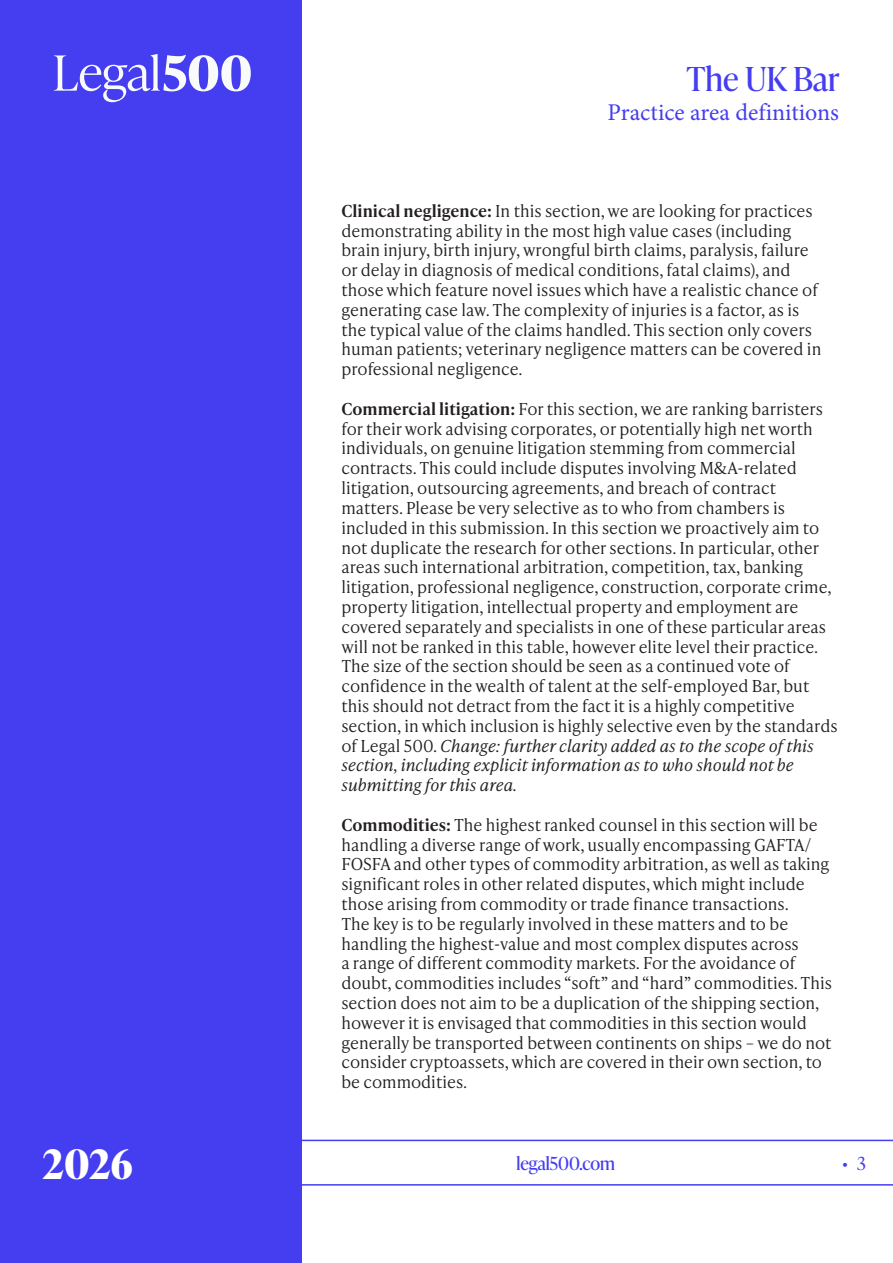
<style>
.page{position:relative;width:893px;height:1263px;background:#fff}
.page>*{position:absolute;margin:0;border:0;box-sizing:border-box;transform-origin:0 0}
.t1{font:700 40.5px "Ivy Presto Headline";color:#fff}
.t2{font:33px "Ivy Presto Headline";color:#453df0}
.t3{font:24px "Minion Pro";color:#453df0}
.t4{font:18px "Ivy Presto Headline";color:#453df0}
.Bodytext{font:300 16.5px/19.8px "Ivy Presto Text";color:#231f20}
.s1{font-weight:600}
.s2{font-style:italic}
</style>
<div class="page">
<svg style="left:302px;top:1140px;width:591px;height:45px"></svg>
<div style="left:0;top:0;width:302px;height:1263px;background:#453df0"></div>
<svg style="left:54px;top:54px;width:197px;height:48px"></svg>
<h2 class="t2" style="left:687px;top:56px;width:154px">The UK Bar</h2>
<h3 class="t3" style="left:607px;top:96px;width:233px">Practice area definitions</h3>
<p class="Bodytext" style="left:341px;top:200px;width:481px"><span class="s1">Clinical negligence:</span> In this section, we are looking for practices demonstrating ability in the most high value cases (including brain injury, birth injury, wrongful birth claims, paralysis, failure or delay in diagnosis of medical conditions, fatal claims), and those which feature novel issues which have a realistic chance of generating case law. The complexity of injuries is a factor, as is the typical value of the claims handled. This section only covers human patients; veterinary negligence matters can be covered in professional negligence.</p>
<p class="Bodytext" style="left:341px;top:398px;width:498px"><span class="s1">Commercial litigation:</span> For this section, we are ranking barristers for their work advising corporates, or potentially high net worth individuals, on genuine litigation stemming from commercial contracts. This could include disputes involving M&amp;A-related litigation, outsourcing agreements, and breach of contract matters. Please be very selective as to who from chambers is included in this submission. In this section we proactively aim to not duplicate the research for other sections. In particular, other areas such international arbitration, competition, tax, banking litigation, professional negligence, construction, corporate crime, property litigation, intellectual property and employment are covered separately and specialists in one of these particular areas will not be ranked in this table, however elite level their practice.<br>The size of the section should be seen as a continued vote of confidence in the wealth of talent at the self-employed Bar, but this should not detract from the fact it is a highly competitive section, in which inclusion is highly selective even by the standards of Legal 500. <span class="s2">Change: further clarity added as to the scope of this section, including explicit information as to who should not be submitting for this area.</span></p>
<p class="Bodytext" style="left:341px;top:814px;width:492px"><span class="s1">Commodities:</span> The highest ranked counsel in this section will be handling a diverse range of work, usually encompassing GAFTA/ FOSFA and other types of commodity arbitration, as well as taking significant roles in other related disputes, which might include those arising from commodity or trade finance transactions.<br>The key is to be regularly involved in these matters and to be handling the highest-value and most complex disputes across<br>a range of different commodity markets. For the avoidance of doubt, commodities includes “soft” and “hard” commodities. This section does not aim to be a duplication of the shipping section, however it is envisaged that commodities in this section would generally be transported between continents on ships – we do not consider cryptoassets, which are covered in their own section, to be commodities.</p>
<h1 class="t1" style="left:43px;top:1135px;width:92px">2026</h1>
<p class="t4" style="left:516px;top:1150px;width:100px">legal500.com</p>
<p class="t4" style="left:842px;top:1150px;width:25px">• 3</p>
</div>
